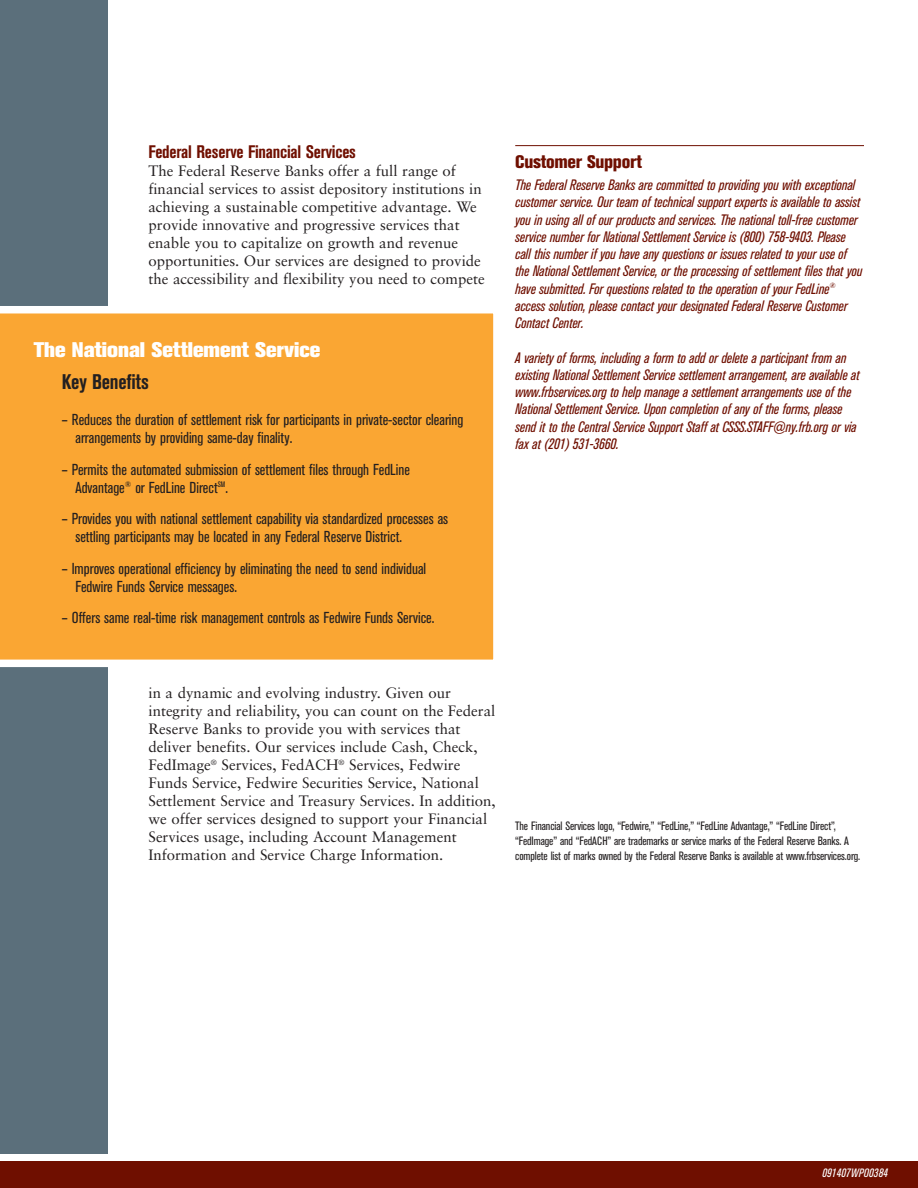
<style>
.page{position:relative;width:918px;height:1188px;background:#fff}
.page>*{position:absolute;margin:0;border:0;box-sizing:border-box;transform-origin:0 0}
.t1{font:800 21px "Akzidenz Grotesk BE";color:#fff}
.t2{font:700 condensed 21px "Akzidenz Grotesk BE";letter-spacing:-.01em;color:#231f20}
.t3{font:700 condensed 18px "Akzidenz Grotesk BE";letter-spacing:-.01em;color:#6f0f00}
.t4{font:800 condensed 18px "Akzidenz Grotesk BE";letter-spacing:-.015em;color:#6f0f00}
.t5{font:condensed 15.75px/18px "Akzidenz Grotesk BE";color:#231f20}
.t6{font:italic condensed 15px/17.2px "Akzidenz Grotesk BE";color:#6f0f00}
.t7{font:15px/18px "Sabon";color:#231f20}
.t8{font:condensed 12px/15px "Akzidenz Grotesk BE";letter-spacing:-.01em;color:#231f20}
.t9{font:italic condensed 12px "Akzidenz Grotesk BE";letter-spacing:.02em;color:#fff}
</style>
<div class="page">
<hr style="left:515px;top:145px;width:349px;height:1px;background:#6f0f00">
<div style="left:0;top:0;width:107px;height:1153px;background:#5b6f7b"></div>
<div style="left:0;top:306px;width:494px;height:361px;background:#faa633"></div>
<div style="left:0;top:1161px;width:918px;height:27px;background:#6f0f00"></div>
<h4 class="t3" style="left:148px;top:145px;width:209px">Federal Reserve Financial Services</h4>
<p class="t7" style="left:148px;top:163px;width:338px">The Federal Reserve Banks offer a full range of financial services to assist depository institutions in achieving a sustainable competitive advantage. We provide innovative and progressive services that enable you to capitalize on growth and revenue opportunities. Our services are designed to provide the accessibility and flexibility you need to compete</p>
<p class="t1" style="left:34px;top:343px;width:288px">The National Settlement Service</p>
<p class="t2" style="left:62px;top:374px;width:89px">Key Benefits</p>
<p class="t5" style="left:75px;top:412px;width:389px;text-indent:-13px">– Reduces the duration of settlement risk for participants in private-sector clearing arrangements by providing same-day finality.</p>
<p class="t5" style="left:75px;top:461px;width:336px;text-indent:-13px">– Permits the automated submission of settlement files through FedLine<br>Advantage<sup>®</sup> or FedLine Direct<sup>SM</sup> .</p>
<p class="t5" style="left:75px;top:511px;width:374px;text-indent:-13px">– Provides you with national settlement capability via standardized processes as settling participants may be located in any Federal Reserve District.</p>
<p class="t5" style="left:75px;top:560px;width:352px;text-indent:-13px">– Improves operational efficiency by eliminating the need to send individual<br>Fedwire Funds Service messages.</p>
<p class="t5" style="left:62px;top:610px;width:374px">– Offers same real-time risk management controls as Fedwire Funds Service.</p>
<p class="t4" style="left:515px;top:156px;width:128px">Customer Support</p>
<p class="t6" style="left:515px;top:177px;width:349px">The Federal Reserve Banks are committed to providing you with exceptional customer service. Our team of technical support experts is available to assist you in using all of our products and services. The national toll-free customer service number for National Settlement Service is (800) 758-9403. Please call this number if you have any questions or issues related to your use of the National Settlement Service, or the processing of settlement files that you have submitted. For questions related to the operation of your FedLine<sup>® </sup>access solution, please contact your designated Federal Reserve Customer Contact Center.</p>
<p class="t6" style="left:515px;top:350px;width:346px">A variety of forms, including a form to add or delete a participant from an existing National Settlement Service settlement arrangement, are available at www.frbservices.org to help manage a settlement arrangements use of the National Settlement Service. Upon completion of any of the forms, please send it to the Central Service Support Staff at CSSS.STAFF@ny.frb.org or via fax at (201) 531-3660.</p>
<p class="t7" style="left:148px;top:685px;width:349px">in a dynamic and evolving industry. Given our integrity and reliability, you can count on the Federal Reserve Banks to provide you with services that deliver benefits. Our services include Cash, Check, FedImage<sup>®</sup> Services, FedACH<sup>®</sup> Services, Fedwire Funds Service, Fedwire Securities Service, National Settlement Service and Treasury Services. In addition, we offer services designed to support your Financial Services usage, including Account Management Information and Service Charge Information.</p>
<p class="t8" style="left:515px;top:819px;width:347px">The Financial Services logo, “Fedwire,” “FedLine,” “FedLine Advantage,” “FedLine Direct”, “FedImage” and “FedACH” are trademarks or service marks of the Federal Reserve Banks. A complete list of marks owned by the Federal Reserve Banks is available at www.frbservices.org.</p>
<p class="t9" style="left:823px;top:1168px;width:67px">091407WPO0384</p>
</div>
